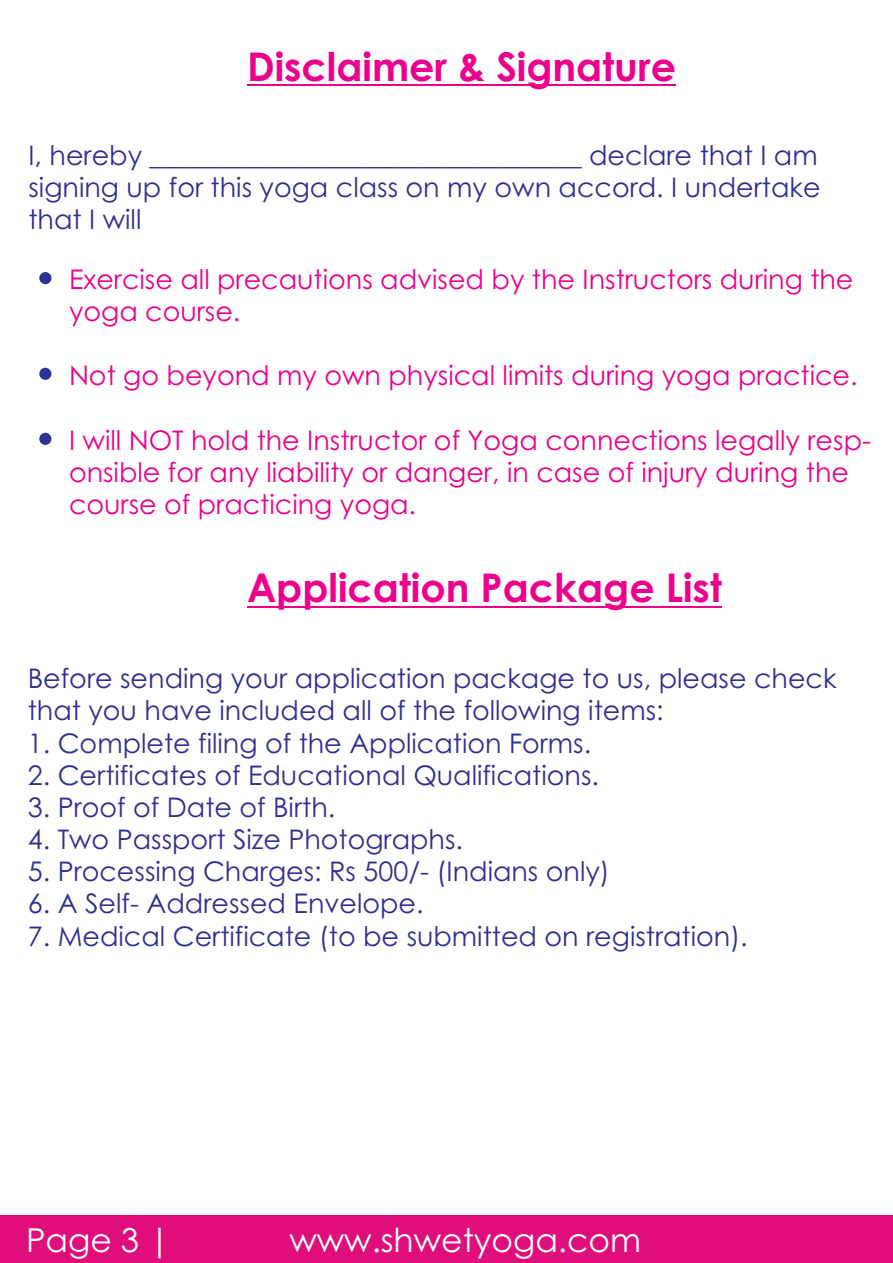
<style>
.page{position:relative;width:893px;height:1263px;background:#fff}
.page>*{position:absolute;margin:0;border:0;box-sizing:border-box;transform-origin:0 0}
.t1{font:700 39.6px "Century Gothic";color:#ec008c}
.t2{font:33px "Century Gothic";color:#fff}
.t3{font:27px/32.1px "Century Gothic";color:#2e3092;text-align:justify}
.t4{font:27px/32.1px "Century Gothic";color:#ec008c}
</style>
<div class="page">
<div style="left:0;top:1215px;width:893px;height:48px;background:#df0e7a"></div>
<hr style="left:247px;top:84px;width:429px;height:2px;background:#ec008c">
<div style="left:39px;top:272px;width:12px;height:12px;background:#2e3092;border-radius:50%"></div>
<div style="left:39px;top:368px;width:12px;height:12px;background:#2e3092;border-radius:50%"></div>
<div style="left:39px;top:433px;width:12px;height:12px;background:#2e3092;border-radius:50%"></div>
<hr style="left:247px;top:606px;width:475px;height:2px;background:#ec008c">
<h1 class="t1" style="left:247px;top:51px;width:430px">Disclaimer &amp; Signature</h1>
<p class="t3" style="left:29px;top:141px;width:794px">I, hereby ________________________________ declare that I am signing up for this yoga class on my own accord. I undertake that I will</p>
<p class="t4" style="left:69px;top:265px;width:786px">Exercise all precautions advised by the Instructors during the yoga course.</p>
<p class="t4" style="left:69px;top:362px;width:790px">Not go beyond my own physical limits during yoga practice.</p>
<p class="t4" style="left:69px;top:426px;width:803px">I will NOT hold the Instructor of Yoga connections legally resp&shy;onsible for any liability or danger, in case of injury during the course of practicing yoga.</p>
<h1 class="t1" style="left:247px;top:573px;width:476px">Application Package List</h1>
<p class="t3" style="left:28px;top:665px;width:810px">Before sending your application package to us, please check that you have included all of the following items:</p>
<p class="t3" style="left:28px;top:729px;width:565px">1. Complete filing of the Application Forms.</p>
<p class="t3" style="left:28px;top:761px;width:573px">2. Certificates of Educational Qualifications.</p>
<p class="t3" style="left:28px;top:793px;width:309px">3. Proof of Date of Birth.</p>
<p class="t3" style="left:28px;top:826px;width:437px">4. Two Passport Size Photographs.</p>
<p class="t3" style="left:28px;top:858px;width:584px">5. Processing Charges: Rs 500/- (Indians only)</p>
<p class="t3" style="left:28px;top:890px;width:397px">6. A Self- Addressed Envelope.</p>
<p class="t3" style="left:28px;top:922px;width:721px">7. Medical Certificate (to be submitted on registration).</p>
<p class="t2" style="left:26px;top:1227px;width:146px">Page 3 |</p>
<p class="t2" style="left:289px;top:1227px;width:353px">www.shwetyoga.com</p>
</div>
